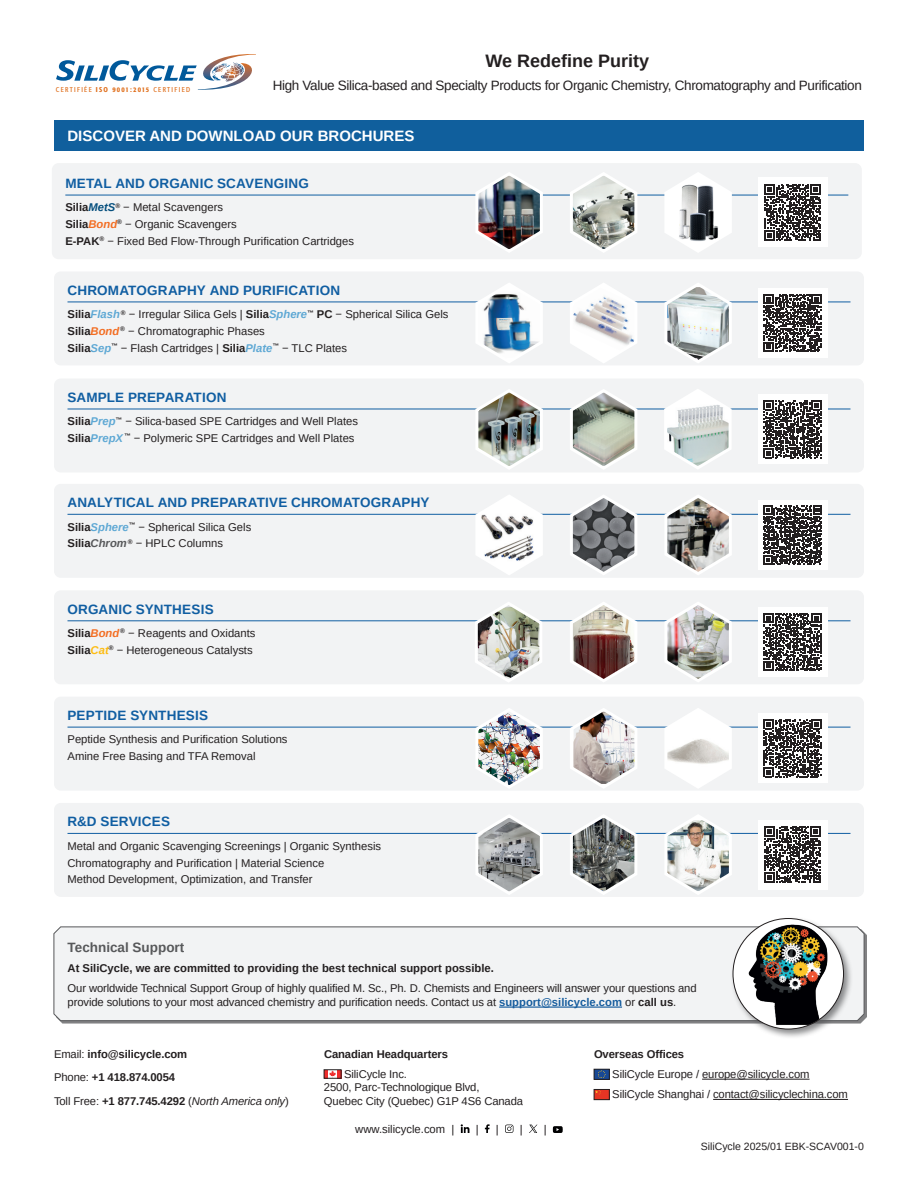
<style>
.page{position:relative;width:918px;height:1188px;background:#fff}
.page>*{position:absolute;margin:0;border:0;box-sizing:border-box;transform-origin:0 0}
.t1{font:700 18px "Arimo";color:#231f20}
.t2{font:700 15px "Arimo";color:#fff}
.t3{font:700 13.5px "Arimo";letter-spacing:.015em;color:#105ea2}
.t4{font:13.5px "Arimo";letter-spacing:-.025em;color:#231f20}
.t5{font:700 13.5px "Arimo";color:#57585a}
.t6{font:11.25px/16.8px "Arimo";color:#231f20}
.t7{font:700 11.25px/23.7px "Arimo";color:#231f20}
.t8{font:10.5px "Arimo";color:#231f20}
.t9{font:condensed 6.9px "Formata";letter-spacing:.2em;color:#e06f1c}
.s1{font-weight:500}
.s2{font-weight:700}
.s3{font-weight:700;font-style:italic;color:#044e7d}
.s4{font-weight:700;font-style:italic;color:#f36e23}
.s5{font-weight:700;font-style:italic;color:#5ea8d4}
.s6{font-weight:700;font-style:italic;color:#57585a}
.s7{font-weight:700;font-style:italic;color:#fdbc12}
.s8{font-weight:700;color:#175d9e}
.s9{font-weight:400}
.s10{font-weight:400;font-style:italic}
</style>
<div class="page">
<svg style="left:56px;top:54px;width:200px;height:36px"></svg>
<div style="left:54px;top:121px;width:810px;height:30px;background:#105f9d"></div>
<div style="left:54px;top:803px;width:810px;height:94px;background:#f2f3f4;border-radius:7px"></div>
<hr style="left:68px;top:833px;width:782px;height:1px;background:#105ea2">
<div style="left:54px;top:697px;width:810px;height:94px;background:#f2f3f4;border-radius:7px"></div>
<hr style="left:68px;top:727px;width:782px;height:1px;background:#105ea2">
<div style="left:54px;top:590px;width:810px;height:94px;background:#f2f3f4;border-radius:7px"></div>
<hr style="left:68px;top:620px;width:782px;height:1px;background:#105ea2">
<div style="left:52px;top:163px;width:810px;height:96px;background:#f2f3f4;border-radius:7px"></div>
<hr style="left:65px;top:195px;width:783px;height:1px;background:#105ea2">
<div style="left:54px;top:484px;width:810px;height:94px;background:#f2f3f4;border-radius:7px"></div>
<hr style="left:68px;top:514px;width:782px;height:1px;background:#105ea2">
<div style="left:56px;top:929px;width:811px;height:94px;background:#57585a;opacity:.75"></div>
<div style="left:54px;top:926px;width:810px;height:95px;background:#f2f3f4"></div>
<div style="left:730px;top:916px;width:124px;height:123px;background:#57585a;opacity:.7"></div>
<img style="left:733px;top:919px;width:111px;height:108px">
<div style="left:54px;top:379px;width:810px;height:93px;background:#f2f3f4;border-radius:7px"></div>
<hr style="left:68px;top:409px;width:782px;height:1px;background:#105ea2">
<div style="left:54px;top:271px;width:810px;height:94px;background:#f2f3f4;border-radius:7px"></div>
<hr style="left:68px;top:302px;width:782px;height:1px;background:#105ea2">
<div style="left:324px;top:1070px;width:17px;height:8px;background:#ee2d2d"></div>
<svg style="left:328px;top:1070px;width:9px;height:8px"></svg>
<svg style="left:329px;top:1072px;width:7px;height:4px"></svg>
<hr style="left:702px;top:1079px;width:108px;height:1px;background:#231f20">
<hr style="left:713px;top:1099px;width:135px;height:1px;background:#231f20">
<div style="left:594px;top:1069px;width:15px;height:10px;background:#174895"></div>
<svg style="left:598px;top:1071px;width:8px;height:6px"></svg>
<div style="left:594px;top:1069px;width:15px;height:10px;border:1px solid #231f20"></div>
<div style="left:594px;top:1089px;width:15px;height:11px;background:#e63524"></div>
<div style="left:594px;top:1089px;width:15px;height:11px;border:1px solid #231f20"></div>
<svg style="left:461px;top:1124px;width:8px;height:9px"></svg>
<svg style="left:485px;top:1124px;width:5px;height:9px"></svg>
<svg style="left:505px;top:1125px;width:8px;height:8px"></svg>
<svg style="left:529px;top:1125px;width:8px;height:8px"></svg>
<svg style="left:553px;top:1126px;width:10px;height:7px"></svg>
<img style="left:474px;top:173px;width:72px;height:79px">
<svg style="left:568px;top:172px;width:72px;height:80px"></svg>
<svg style="left:663px;top:173px;width:72px;height:79px"></svg>
<div style="left:758px;top:178px;width:69px;height:69px;background:#fff"></div>
<svg style="left:764px;top:184px;width:57px;height:57px"></svg>
<img style="left:474px;top:283px;width:72px;height:80px">
<svg style="left:568px;top:283px;width:72px;height:80px"></svg>
<svg style="left:663px;top:283px;width:72px;height:80px"></svg>
<div style="left:758px;top:288px;width:69px;height:70px;background:#fff"></div>
<svg style="left:764px;top:294px;width:58px;height:58px"></svg>
<img style="left:474px;top:389px;width:72px;height:80px">
<svg style="left:568px;top:389px;width:72px;height:80px"></svg>
<div style="left:758px;top:395px;width:69px;height:69px;background:#fff"></div>
<svg style="left:764px;top:400px;width:58px;height:58px"></svg>
<svg style="left:663px;top:389px;width:71px;height:80px"></svg>
<svg style="left:474px;top:495px;width:72px;height:80px"></svg>
<svg style="left:568px;top:495px;width:72px;height:80px"></svg>
<img style="left:663px;top:495px;width:72px;height:80px">
<div style="left:758px;top:500px;width:69px;height:69px;background:#fff"></div>
<svg style="left:763px;top:506px;width:59px;height:58px"></svg>
<svg style="left:568px;top:602px;width:72px;height:80px"></svg>
<img style="left:663px;top:602px;width:72px;height:80px">
<div style="left:758px;top:607px;width:69px;height:70px;background:#fff"></div>
<svg style="left:764px;top:613px;width:58px;height:58px"></svg>
<img style="left:473px;top:602px;width:72px;height:80px">
<img style="left:474px;top:708px;width:72px;height:80px">
<svg style="left:568px;top:708px;width:72px;height:80px"></svg>
<svg style="left:663px;top:708px;width:72px;height:80px"></svg>
<div style="left:758px;top:714px;width:69px;height:69px;background:#fff"></div>
<svg style="left:764px;top:719px;width:58px;height:58px"></svg>
<svg style="left:474px;top:815px;width:72px;height:80px"></svg>
<svg style="left:568px;top:815px;width:72px;height:80px"></svg>
<img style="left:663px;top:815px;width:72px;height:80px">
<div style="left:758px;top:820px;width:69px;height:69px;background:#fff"></div>
<svg style="left:764px;top:826px;width:57px;height:57px"></svg>
<h1 class="t1" style="left:486px;top:49px;width:165px">We Redefine Purity</h1>
<p class="t9" style="left:56px;top:85px;width:136px">CERTIFIÉE <span class="s1">ISO 9001:2015</span> CERTIFIED</p>
<p class="t4" style="left:273px;top:77px;width:591px">High Value Silica-based and Specialty Products for Organic Chemistry, Chromatography and Purification</p>
<h2 class="t2" style="left:68px;top:126px;width:348px">DISCOVER AND DOWNLOAD OUR BROCHURES</h2>
<p class="t3" style="left:65px;top:174px;width:245px">METAL AND ORGANIC SCAVENGING</p>
<p class="t6" style="left:65px;top:199px;width:290px"><span class="s2">Silia</span><span class="s3">MetS</span><sup>®</sup> − Metal Scavengers<br><span class="s2">Silia</span><span class="s4">Bond</span><sup>®</sup> − Organic Scavengers<br><span class="s2">E-PAK</span><sup>®</sup> − Fixed Bed Flow-Through Purification Cartridges</p>
<p class="t3" style="left:68px;top:281px;width:274px">CHROMATOGRAPHY AND PURIFICATION</p>
<p class="t6" style="left:68px;top:306px;width:383px"><span class="s2">Silia</span><span class="s5">Flash</span> <sup>®</sup> − Irregular Silica Gels | <span class="s2">Silia</span><span class="s5">Sphere</span><sup>™</sup> <span class="s2">PC</span> − Spherical Silica Gels<br><span class="s2">Silia</span><span class="s4">Bond</span> <sup>®</sup> − Chromatographic Phases<br><span class="s2">Silia</span><span class="s5">Sep</span><sup>™</sup> − Flash Cartridges | <span class="s2">Silia</span><span class="s5">Plate</span><sup>™</sup> − TLC Plates</p>
<p class="t3" style="left:68px;top:388px;width:161px">SAMPLE PREPARATION</p>
<p class="t6" style="left:67px;top:413px;width:292px"><span class="s2">Silia</span><span class="s5">Prep</span><sup>™</sup> − Silica-based SPE Cartridges and Well Plates<br><span class="s2">Silia</span><span class="s5">PrepX</span> <sup>™</sup> − Polymeric SPE Cartridges and Well Plates</p>
<p class="t3" style="left:68px;top:493px;width:364px">ANALYTICAL AND PREPARATIVE CHROMATOGRAPHY</p>
<p class="t6" style="left:67px;top:518px;width:185px"><span class="s2">Silia</span><span class="s5">Sphere</span><sup>™</sup> − Spherical Silica Gels<br><span class="s2">Silia</span><span class="s6">Chrom</span> <sup>®</sup> − HPLC Columns</p>
<p class="t3" style="left:68px;top:600px;width:148px">ORGANIC SYNTHESIS</p>
<p class="t6" style="left:68px;top:625px;width:190px"><span class="s2">Silia</span><span class="s4">Bond</span> <sup>®</sup> − Reagents and Oxidants<br><span class="s2">Silia</span><span class="s7">Cat</span><sup>®</sup> − Heterogeneous Catalysts</p>
<p class="t3" style="left:68px;top:706px;width:142px">PEPTIDE SYNTHESIS</p>
<p class="t6" style="left:68px;top:731px;width:222px">Peptide Synthesis and Purification Solutions<br>Amine Free Basing and TFA Removal</p>
<p class="t3" style="left:68px;top:812px;width:104px">R&amp;D SERVICES</p>
<p class="t6" style="left:68px;top:838px;width:315px">Metal and Organic Scavenging Screenings | Organic Synthesis<br>Chromatography and Purification | Material Science<br>Method Development, Optimization, and Transfer</p>
<p class="t5" style="left:68px;top:938px;width:118px">Technical Support</p>
<p class="t7" style="left:68px;top:957px;width:428px">At SiliCycle, we are committed to providing the best technical support possible.</p>
<p class="t6" style="left:68px;top:982px;width:631px;line-height:13.5px">Our worldwide Technical Support Group of highly qualified M. Sc., Ph. D. Chemists and Engineers will answer your questions and provide solutions to your most advanced chemistry and purification needs. Contact us at <span class="s8">support@silicycle.com</span> or <span class="s2">call us</span>.</p>
<p class="t7" style="left:54px;top:1042px;width:236px"><span class="s9">Email:</span> info@silicycle.com<br><span class="s9">Phone:</span> +1 418.874.0054<br><span class="s9">Toll Free:</span> +1 877.745.4292 <span class="s9">(</span><span class="s10">North America only</span><span class="s9">)</span></p>
<p class="t7" style="left:324px;top:1042px;width:126px">Canadian Headquarters</p>
<p class="t6" style="left:324px;top:1067px;width:201px;line-height:13.5px;text-indent:20px">SiliCycle Inc.<br>2500, Parc-Technologique Blvd,<br>Quebec City (Quebec) G1P 4S6 Canada</p>
<p class="t6" style="left:355px;top:1121px;width:101px">www.silicycle.com |</p>
<p class="t6" style="left:476px;top:1121px;width:4px">|</p>
<p class="t6" style="left:496px;top:1121px;width:4px">|</p>
<p class="t6" style="left:520px;top:1121px;width:4px">|</p>
<p class="t6" style="left:544px;top:1121px;width:4px">|</p>
<p class="t7" style="left:594px;top:1042px;width:92px">Overseas Offices</p>
<p class="t6" style="left:612px;top:1064px;width:237px;line-height:20.2px">SiliCycle Europe / europe@silicycle.com<br>SiliCycle Shanghai / contact@silicyclechina.com</p>
<p class="t8" style="left:701px;top:1140px;width:165px">SiliCycle 2025/01 EBK-SCAV001-0</p>
</div>
